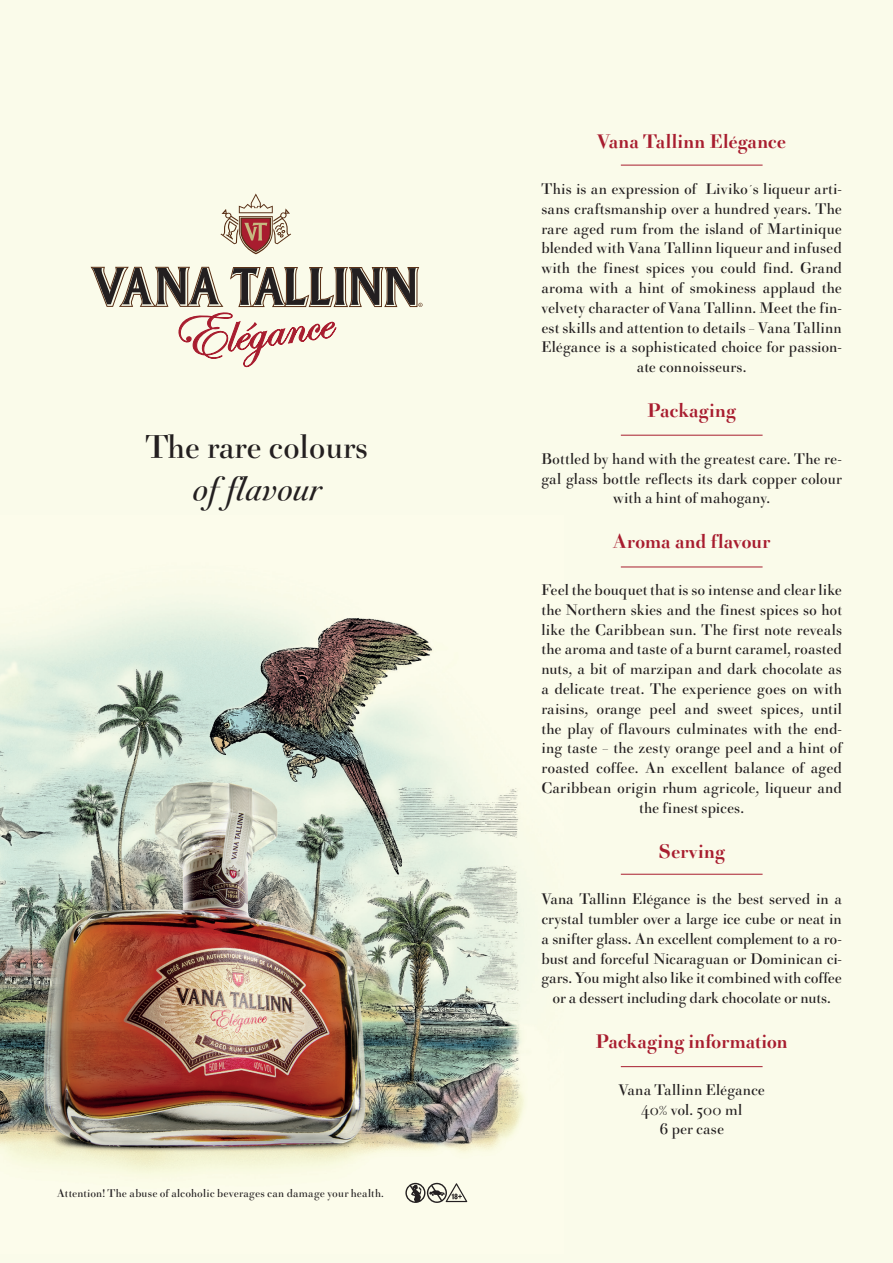
<style>
.page{position:relative;width:893px;height:1263px;background:#fafbea}
.page>*{position:absolute;margin:0;border:0;box-sizing:border-box;transform-origin:0 0}
.t1{font:35.4px "Acanthus";color:#231f20}
.t2{font:italic 35.4px "Acanthus";color:#231f20}
.t3{font:700 21px "Acanthus";letter-spacing:.01em;color:#a81d2f}
.t4{font:16.5px/19.8px "Acanthus";letter-spacing:.005em;color:#231f20;text-align:center}
.t5{font:12px "Acanthus";letter-spacing:.02em;color:#231f20}
</style>
<div class="page">
<img style="left:0;top:607px;width:524px;height:595px">
<svg style="left:91px;top:267px;width:325px;height:101px"></svg>
<svg style="left:220px;top:193px;width:71px;height:61px"></svg>
<hr style="left:621px;top:165px;width:142px;height:1px;background:#a81d2f">
<hr style="left:621px;top:435px;width:142px;height:1px;background:#a81d2f">
<hr style="left:621px;top:566px;width:142px;height:1px;background:#a81d2f">
<hr style="left:621px;top:874px;width:142px;height:1px;background:#a81d2f">
<hr style="left:621px;top:1066px;width:142px;height:1px;background:#a81d2f">
<svg style="left:405px;top:1183px;width:62px;height:20px"></svg>
<h1 class="t1" style="left:145px;top:429px;width:224px">The rare colours</h1>
<h1 class="t2" style="left:192px;top:471px;width:130px">of flavour</h1>
<p class="t5" style="left:57px;top:1187px;width:328px">Attention! The abuse of alcoholic beverages can damage your health.</p>
<p class="t3" style="left:597px;top:131px;width:190px">Vana Tallinn Elégance</p>
<p class="t4" style="left:541px;top:180px;width:302px">This is an expression of Liviko´s liqueur arti&shy;sans craftsmanship over a hundred years. The rare aged rum from the island of Martinique blended with Vana Tallinn liqueur and infused with the finest spices you could find. Grand aroma with a hint of smokiness applaud the velvety character of Vana Tallinn. Meet the fin&shy;est skills and attention to details – Vana Tallinn Elégance is a sophisticated choice for passion&shy;ate connoisseurs.</p>
<p class="t3" style="left:648px;top:400px;width:90px">Packaging</p>
<p class="t4" style="left:541px;top:450px;width:302px">Bottled by hand with the greatest care. The re&shy;gal glass bottle reflects its dark copper colour with a hint of mahogany.</p>
<p class="t3" style="left:613px;top:532px;width:158px">Aroma and flavour</p>
<p class="t4" style="left:541px;top:581px;width:302px">Feel the bouquet that is so intense and clear like the Northern skies and the finest spices so hot like the Caribbean sun. The first note reveals the aroma and taste of a burnt caramel, roasted nuts, a bit of marzipan and dark chocolate as a delicate treat. The experience goes on with raisins, orange peel and sweet spices, until the play of flavours culminates with the end&shy;ing taste – the zesty orange peel and a hint of roasted coffee. An excellent balance of aged Caribbean origin rhum agricole, liqueur and the finest spices.</p>
<p class="t3" style="left:659px;top:841px;width:68px">Serving</p>
<p class="t4" style="left:541px;top:890px;width:302px">Vana Tallinn Elégance is the best served in a crystal tumbler over a large ice cube or neat in a snifter glass. An excellent complement to a ro&shy;bust and forceful Nicaraguan or Dominican ci&shy;gars. You might also like it combined with coffee or a dessert including dark chocolate or nuts.</p>
<p class="t3" style="left:596px;top:1031px;width:193px">Packaging information</p>
<p class="t4" style="left:618px;top:1081px;width:148px">Vana Tallinn Elégance<br>40% vol. 500 ml<br>6 per case</p>
</div>
